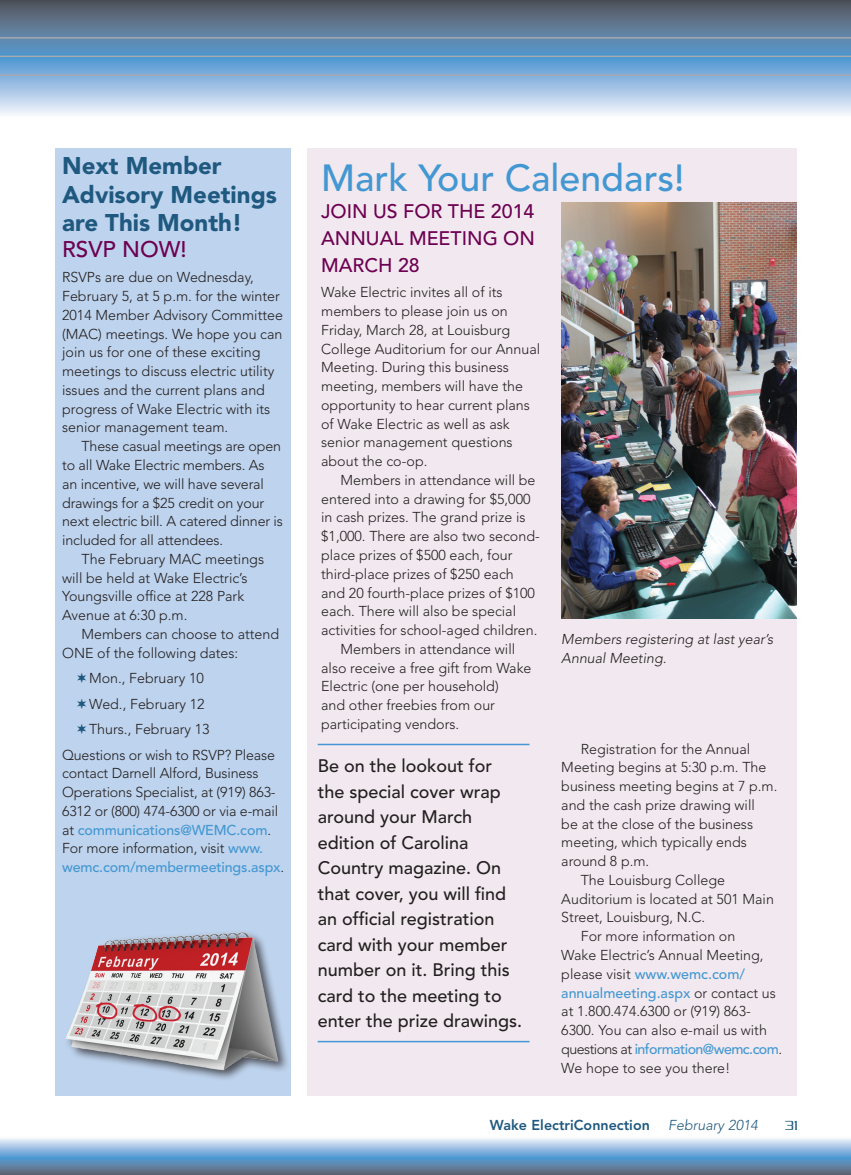
<style>
.page{position:relative;width:851px;height:1175px;background:#fff}
.page>*{position:absolute;margin:0;border:0;box-sizing:border-box;transform-origin:0 0}
.t1{font:500 37.5px "Avenir";color:#4397d2}
.t2{font:900 24px/28.5px "Avenir";color:#1f597f}
.t3{font:500 22.5px "Avenir";color:#6d0051}
.t4{font:500 19.5px "Avenir";color:#6d0051}
.t5{font:500 18px/25.5px "Avenir";color:#231f20}
.t6{font:300 14.25px/18.8px "Avenir";color:#231f20}
.t7{font:500 14.25px "Avenir";color:#4397d2}
.t8{font:italic 300 14.25px/18.8px "Avenir";color:#231f20}
.t9{font:500 14.25px "Avenir";letter-spacing:-.04em;color:#4397d2}
.t10{font:800 14.25px "Avenir";color:#1f597f}
.t11{font:italic 300 14.25px "Avenir";color:#1f597f}
.t12{font:300 14.25px "Serpentine";color:#1f597f}
.s1{font-weight:500;color:#4397d2}
.s2{font-weight:300;color:#231f20}
</style>
<div class="page">
<svg style="left:0;top:0;width:850px;height:115px;background:#7d9ebd"></svg>
<hr style="left:0;top:37px;width:850px;height:2px;background:#a8a9ad">
<hr style="left:0;top:56px;width:850px;height:1px;background:#a8a9ad">
<hr style="left:0;top:74px;width:850px;height:2px;background:#a8a9ad">
<svg style="left:0;top:1138px;width:850px;height:36px;background:#81a5c8"></svg>
<div style="left:308px;top:148px;width:488px;height:947px;background:#f1e9ef"></div>
<img style="left:561px;top:202px;width:235px;height:417px">
<div style="left:55px;top:148px;width:236px;height:947px;background:#bed3ed"></div>
<img style="left:65px;top:932px;width:223px;height:147px">
<hr style="left:318px;top:743px;width:211px;height:2px;background:#4397d2">
<hr style="left:318px;top:1040px;width:211px;height:2px;background:#4397d2">
<h2 class="t2" style="left:62px;top:152px;width:216px">Next Member<br>Advisory Meetings are This Month!</h2>
<h3 class="t3" style="left:62px;top:236px;width:126px">RSVP Now!</h3>
<p class="t6" style="left:62px;top:268px;width:222px">RSVPs are due on Wednesday,<br>February 5, at 5 p.m. for the winter<br>2014 Member Advisory Committee (MAC) meetings. We hope you can join us for one of these exciting meetings to discuss electric utility issues and the current plans and progress of Wake Electric with its senior management team.</p>
<p class="t6" style="left:62px;top:437px;width:222px;text-indent:19px">These casual meetings are open to all Wake Electric members. As an incentive, we will have several drawings for a $25 credit on your next electric bill. A catered dinner is included for all attendees.</p>
<p class="t6" style="left:62px;top:549px;width:203px;text-indent:19px">The February MAC meetings will be held at Wake Electric’s<br>Youngsville office at 228 Park<br>Avenue at 6:30 p.m.</p>
<p class="t6" style="left:62px;top:624px;width:218px;text-indent:19px">Members can choose to attend<br>ONE of the following dates:</p>
<p class="t6" style="left:89px;top:669px;width:116px">Mon., February 10</p>
<p class="t6" style="left:89px;top:694px;width:117px">Wed., February 12</p>
<p class="t6" style="left:89px;top:720px;width:122px">Thurs., February 13</p>
<p class="t6" style="left:62px;top:745px;width:214px">Questions or wish to RSVP? Please</p>
<p class="t6" style="left:62px;top:764px;width:223px">contact Darnell Alford, Business Operations Specialist, at (919) 863- 6312 or (800) 474-6300 or via e-mail at <span class="s1">communications@WEMC.com</span>.<br>For more information, visit <span class="s1">www. wemc.com/membermeetings.aspx</span>.</p>
<p class="t5" style="left:318px;top:753px;width:206px">Be on the lookout for the special cover wrap around your March edition of Carolina<br>Country magazine. On that cover, you will find an official registration card with your member number on it. Bring this card to the meeting to enter the prize drawings.</p>
<h1 class="t1" style="left:321px;top:156px;width:365px">Mark Your Calendars!</h1>
<h3 class="t4" style="left:321px;top:200px;width:22px">Join</h3>
<h3 class="t4" style="left:373px;top:200px;width:88px">Us for the</h3>
<h3 class="t4" style="left:491px;top:200px;width:45px">2014</h3>
<h3 class="t4" style="left:321px;top:227px;width:29px">Annual</h3>
<h3 class="t4" style="left:409px;top:227px;width:30px">Meeting</h3>
<h3 class="t4" style="left:503px;top:227px;width:16px">on</h3>
<h3 class="t4" style="left:321px;top:254px;width:32px">March</h3>
<h3 class="t4" style="left:398px;top:254px;width:23px">28</h3>
<p class="t6" style="left:321px;top:283px;width:220px">Wake Electric invites all of its members to please join us on<br>Friday, March 28, at Louisburg<br>College Auditorium for our Annual<br>Meeting. During this business meeting, members will have the opportunity to hear current plans of Wake Electric as well as ask senior management questions about the co-op.</p>
<p class="t6" style="left:340px;top:471px;width:196px">Members in attendance will be</p>
<p class="t6" style="left:321px;top:489px;width:211px">entered into a drawing for $5,000</p>
<p class="t6" style="left:321px;top:508px;width:206px">in cash prizes. The grand prize is</p>
<p class="t6" style="left:321px;top:527px;width:220px">$1,000. There are also two second-</p>
<p class="t6" style="left:321px;top:546px;width:193px">place prizes of $500 each, four</p>
<p class="t6" style="left:321px;top:564px;width:194px">third-place prizes of $250 each</p>
<p class="t6" style="left:321px;top:583px;width:215px">and 20 fourth-place prizes of $100</p>
<p class="t6" style="left:321px;top:602px;width:196px">each. There will also be special</p>
<p class="t6" style="left:321px;top:621px;width:218px">activities for school-aged children.</p>
<p class="t6" style="left:340px;top:639px;width:176px">Members in attendance will</p>
<p class="t6" style="left:321px;top:658px;width:212px">also receive a free gift from Wake</p>
<p class="t6" style="left:321px;top:677px;width:179px">Electric (one per household)</p>
<p class="t6" style="left:321px;top:696px;width:175px">and other freebies from our</p>
<p class="t6" style="left:321px;top:714px;width:140px">participating vendors.</p>
<p class="t6" style="left:580px;top:739px;width:171px">Registration for the Annual</p>
<p class="t6" style="left:561px;top:758px;width:206px">Meeting begins at 5:30 p.m. The</p>
<p class="t6" style="left:561px;top:777px;width:217px">business meeting begins at 7 p.m.</p>
<p class="t6" style="left:561px;top:795px;width:195px">and the cash prize drawing will</p>
<p class="t6" style="left:561px;top:814px;width:193px">be at the close of the business</p>
<p class="t6" style="left:561px;top:833px;width:187px">meeting, which typically ends</p>
<p class="t6" style="left:561px;top:852px;width:89px">around 8 p.m.</p>
<p class="t6" style="left:580px;top:870px;width:146px">The Louisburg College</p>
<p class="t6" style="left:561px;top:889px;width:214px">Auditorium is located at 501 Main</p>
<p class="t6" style="left:561px;top:908px;width:145px">Street, Louisburg, N.C.</p>
<p class="t6" style="left:580px;top:927px;width:156px">For more information on</p>
<p class="t6" style="left:561px;top:945px;width:204px">Wake Electric’s Annual Meeting,</p>
<p class="t7" style="left:561px;top:965px;width:185px"><span class="s2">please visit</span> www.wemc.com/</p>
<p class="t7" style="left:561px;top:984px;width:216px">annualmeeting.aspx <span class="s2">or contact us</span></p>
<p class="t6" style="left:561px;top:1002px;width:191px">at 1.800.474.6300 or (919) 863-</p>
<p class="t6" style="left:561px;top:1020px;width:207px">6300. You can also e-mail us with</p>
<p class="t9" style="left:561px;top:1040px;width:222px"><span class="s2">questions at</span> information@wemc.com<span class="s2">.</span></p>
<p class="t6" style="left:561px;top:1058px;width:171px">We hope to see you there!</p>
<p class="t8" style="left:561px;top:630px;width:213px">Members registering at last year’s<br>Annual Meeting.</p>
<p class="t10" style="left:490px;top:1117px;width:161px">Wake ElectriConnection</p>
<p class="t11" style="left:668px;top:1117px;width:91px">February 2014</p>
<p class="t12" style="left:785px;top:1117px;width:15px">31</p>
</div>
